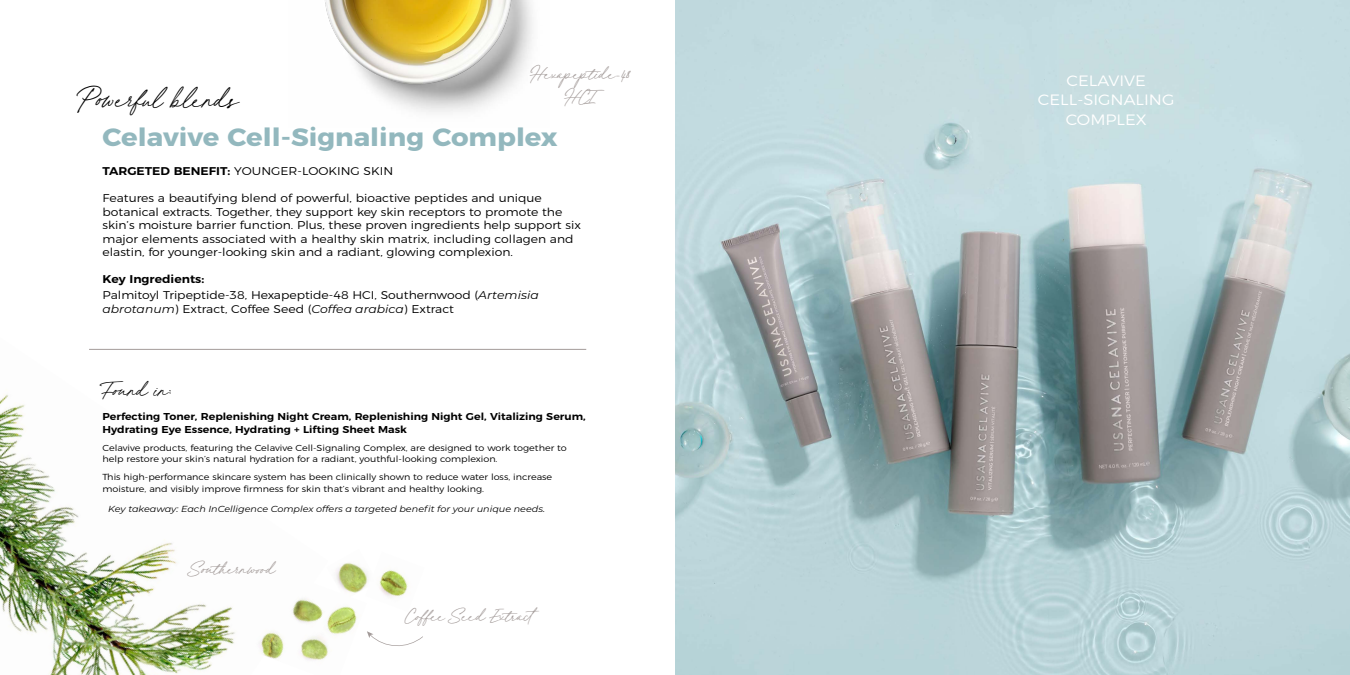
<style>
.page{position:relative;width:1350px;height:675px;background:#fff}
.page>*{position:absolute;margin:0;border:0;box-sizing:border-box;transform-origin:0 0}
.t1{font:30px "Juniperand Sage Slanted";color:#000}
.t2{font:700 25px "Montserrat";color:#93b8be;scale:1.1 1}
.t3{font:22.5px "Juniperand Sage Slanted";color:#000}
.t4{font:18.75px/22.5px "Juniperand Sage Slanted";color:#a39b99}
.t5{font:300 15px/19.4px "Montserrat";color:#fff;text-align:center;scale:1.1 1}
.t6{font:300 11.25px/13.5px "Montserrat";color:#000;scale:1.1 1}
.t7{font:600 10px/13.1px "Montserrat";color:#000;scale:1.1 1}
.t8{font:300 8.75px/11.2px "Montserrat";color:#000;scale:1.1 1}
.t9{font:italic 8.75px "Montserrat";color:#000;scale:1.1 1}
.s1{font-weight:600}
.s2{font-weight:400;font-style:italic}
</style>
<div class="page">
<img style="left:0;top:348px;width:328px;height:327px">
<img style="left:379px;top:570px;width:30px;height:28px">
<img style="left:240px;top:567px;width:118px;height:108px">
<img style="left:327px;top:549px;width:41px;height:51px">
<img style="left:675px;top:0;width:675px;height:675px">
<img style="left:325px;top:0;width:208px;height:112px">
<hr style="left:89px;top:349px;width:497px;height:1px;background:#a39b99">
<svg style="left:367px;top:631px;width:56px;height:15px"></svg>
<h3 class="t4" style="left:566px;top:60px;width:66px;text-indent:-35px">Hexapeptide-48<br>HCI</h3>
<h1 class="t1" style="left:79px;top:78px;width:161px">Powerful blends</h1>
<h2 class="t2" style="left:102px;top:117px;width:415px">Celavive Cell-Signaling Complex</h2>
<p class="t6" style="left:102px;top:164px;width:266px"><span class="s1">TARGETED BENEFIT:</span> YOUNGER-LOOKING SKIN</p>
<p class="t6" style="left:102px;top:191px;width:436px">Features a beautifying blend of powerful, bioactive peptides and unique botanical extracts. Together, they support key skin receptors to promote the skin’s moisture barrier function. Plus, these proven ingredients help support six major elements associated with a healthy skin matrix, including collagen and elastin, for younger-looking skin and a radiant, glowing complexion.</p>
<p class="t6" style="left:102px;top:270px;width:398px;line-height:16px"><span class="s1">Key Ingredients:<br></span>Palmitoyl Tripeptide-38, Hexapeptide-48 HCI, Southernwood (<span class="s2">Artemisia</span></p>
<p class="t6" style="left:102px;top:301px;width:321px"><span class="s2">abrotanum</span>) Extract, Coffee Seed (<span class="s2">Coffea arabica</span>) Extract</p>
<h3 class="t3" style="left:103px;top:374px;width:71px">Found in:</h3>
<p class="t7" style="left:102px;top:409px;width:441px">Perfecting Toner, Replenishing Night Cream, Replenishing Night Gel, Vitalizing Serum,<br>Hydrating Eye Essence, Hydrating + Lifting Sheet Mask</p>
<p class="t8" style="left:102px;top:441px;width:424px">Celavive products, featuring the Celavive Cell-Signaling Complex, are designed to work together to help restore your skin’s natural hydration for a radiant, youthful-looking complexion.</p>
<p class="t8" style="left:102px;top:471px;width:410px">This high-performance skincare system has been clinically shown to reduce water loss, increase moisture, and visibly improve firmness for skin that’s vibrant and healthy looking.</p>
<p class="t9" style="left:108px;top:502px;width:399px">Key takeaway: Each InCelligence Complex offers a targeted benefit for your unique needs.</p>
<h3 class="t4" style="left:189px;top:556px;width:87px">Southernwood</h3>
<h3 class="t4" style="left:405px;top:602px;width:136px">Coffee Seed Extract</h3>
<h3 class="t5" style="left:1038px;top:70px;width:126px">CELAVIVE<br>CELL-SIGNALING<br>COMPLEX</h3>
</div>
